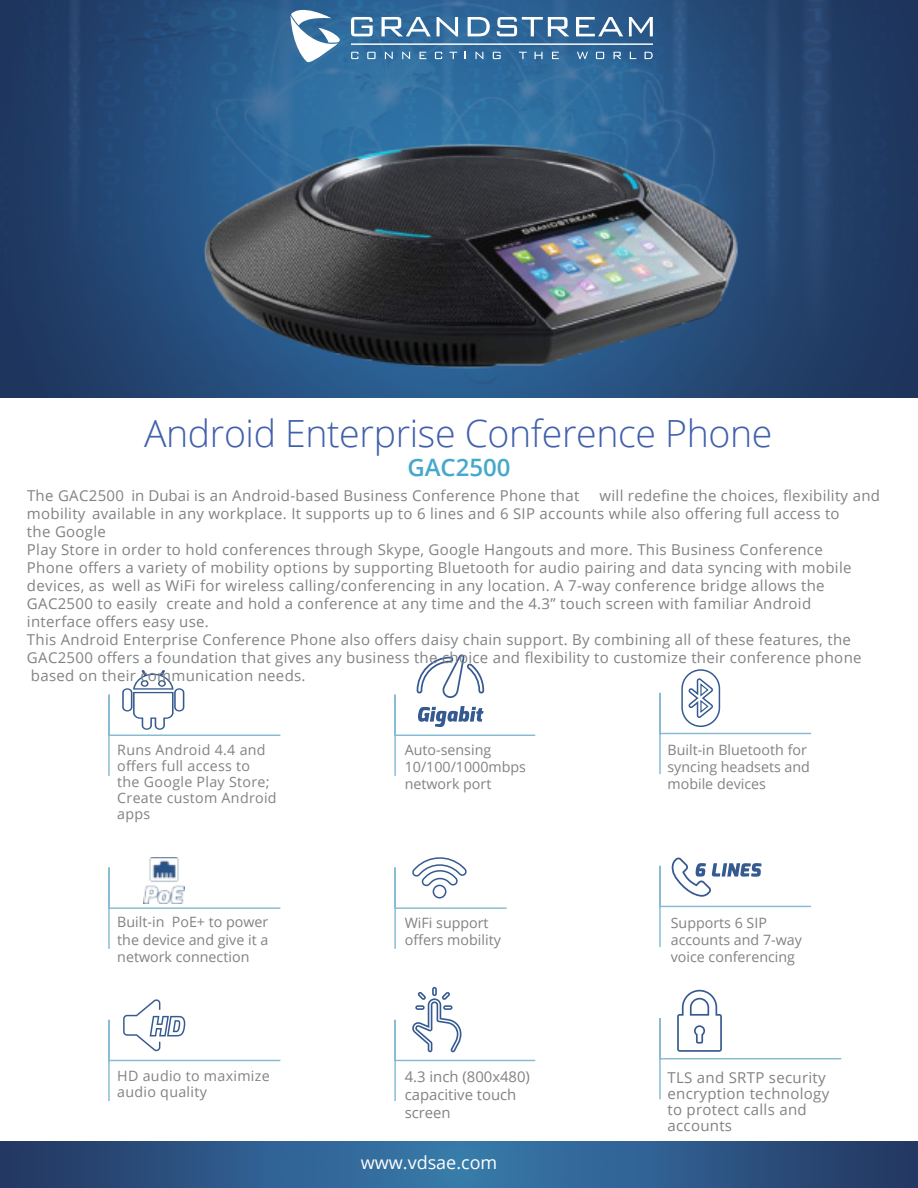
<style>
.page{position:relative;width:918px;height:1188px;background:#fff}
.page>*{position:absolute;margin:0;border:0;box-sizing:border-box;transform-origin:0 0}
.t1{font:300 37.5px "Open Sans";letter-spacing:-.01em;color:#4160ac}
.t2{font:600 24px "Open Sans";color:#46a8ca}
.t3{font:18px "Open Sans";color:#fff}
.t4{font:15px/18px "Open Sans";letter-spacing:.02em;color:#808284}
.t5{font:14.85px/17.9px "Open Sans";color:#808284}
.t6{font:14.25px/17.1px "Open Sans";color:#808284}
.t7{font:14.25px/16.2px "Open Sans";letter-spacing:.02em;color:#808284}
</style>
<div class="page">
<img style="left:0;top:0;width:918px;height:397px">
<svg style="left:291px;top:10px;width:49px;height:52px"></svg>
<svg style="left:351px;top:17px;width:22px;height:19px"></svg>
<svg style="left:382px;top:17px;width:49px;height:19px"></svg>
<svg style="left:437px;top:17px;width:21px;height:19px"></svg>
<svg style="left:468px;top:17px;width:22px;height:19px"></svg>
<svg style="left:497px;top:17px;width:72px;height:19px"></svg>
<svg style="left:576px;top:17px;width:47px;height:19px"></svg>
<svg style="left:629px;top:17px;width:24px;height:19px"></svg>
<svg style="left:351px;top:52px;width:7px;height:7px"></svg>
<svg style="left:367px;top:52px;width:9px;height:7px"></svg>
<svg style="left:385px;top:52px;width:8px;height:7px"></svg>
<svg style="left:402px;top:52px;width:8px;height:7px"></svg>
<svg style="left:420px;top:52px;width:6px;height:7px"></svg>
<svg style="left:435px;top:52px;width:7px;height:7px"></svg>
<svg style="left:449px;top:52px;width:8px;height:7px"></svg>
<svg style="left:476px;top:52px;width:7px;height:7px"></svg>
<svg style="left:493px;top:52px;width:8px;height:7px"></svg>
<svg style="left:519px;top:52px;width:8px;height:7px"></svg>
<svg style="left:535px;top:52px;width:8px;height:7px"></svg>
<svg style="left:552px;top:52px;width:7px;height:7px"></svg>
<svg style="left:645px;top:52px;width:8px;height:7px"></svg>
<svg style="left:596px;top:52px;width:8px;height:7px"></svg>
<svg style="left:614px;top:52px;width:7px;height:7px"></svg>
<svg style="left:630px;top:52px;width:6px;height:7px"></svg>
<svg style="left:577px;top:52px;width:11px;height:7px"></svg>
<hr style="left:351px;top:44px;width:302px;height:1px;background:#fff">
<svg style="left:0;top:1142px;width:918px;height:46px;background:#2d5988"></svg>
<img style="left:123px;top:84px;width:635px;height:313px">
<svg style="left:108px;top:670px;width:173px;height:106px"></svg>
<svg style="left:394px;top:654px;width:142px;height:122px"></svg>
<svg style="left:659px;top:669px;width:153px;height:106px"></svg>
<svg style="left:108px;top:867px;width:173px;height:82px"></svg>
<img style="left:143px;top:857px;width:42px;height:46px">
<svg style="left:394px;top:857px;width:113px;height:92px"></svg>
<svg style="left:659px;top:857px;width:153px;height:90px"></svg>
<svg style="left:108px;top:999px;width:173px;height:102px"></svg>
<svg style="left:394px;top:987px;width:142px;height:114px"></svg>
<svg style="left:659px;top:990px;width:183px;height:110px"></svg>
<h1 class="t1" style="left:144px;top:418px;width:630px">Android Enterprise Conference Phone</h1>
<h2 class="t2" style="left:407px;top:453px;width:105px">GAC2500</h2>
<p class="t4" style="left:27px;top:486px;width:855px;text-indent:573px">will redefine the choices, flexibility and mobility available in any workplace. It supports up to 6 lines and 6 SIP accounts while also offering full access to<br>the Google<br>Play Store in order to hold conferences through Skype, Google Hangouts and more. This Business Conference<br>Phone offers a variety of mobility options by supporting Bluetooth for audio pairing and data syncing with mobile devices, as well as WiFi for wireless calling/conferencing in any location. A 7-way conference bridge allows the GAC2500 to easily create and hold a conference at any time and the 4.3” touch screen with familiar Android<br>interface offers easy use.<br>This Android Enterprise Conference Phone also offers daisy chain support. By combining all of these features, the GAC2500 offers a foundation that gives any business the choice and flexibility to customize their conference phone based on their communication needs.</p>
<p class="t4" style="left:27px;top:486px;width:554px">The GAC2500 in Dubai is an Android-based Business Conference Phone that</p>
<p class="t7" style="left:117px;top:741px;width:161px">Runs Android 4.4 and offers full access to<br>the Google Play Store;<br>Create custom Android apps</p>
<p class="t6" style="left:405px;top:740px;width:123px">Auto-sensing<br>10/100/1000mbps network port</p>
<p class="t6" style="left:668px;top:741px;width:144px">Built-in Bluetooth for syncing headsets and mobile devices</p>
<p class="t6" style="left:117px;top:913px;width:153px;text-align:justify">Built-in PoE+ to power the device and give it a network connection</p>
<p class="t6" style="left:405px;top:914px;width:98px">WiFi support offers mobility</p>
<p class="t6" style="left:671px;top:913px;width:133px">Supports 6 SIP accounts and 7-way voice conferencing</p>
<p class="t7" style="left:117px;top:1067px;width:154px">HD audio to maximize audio quality</p>
<p class="t5" style="left:405px;top:1067px;width:127px">4.3 inch (800x480) capacitive touch screen</p>
<p class="t4" style="left:668px;top:1069px;width:163px;line-height:16.2px">TLS and SRTP security encryption technology to protect calls and accounts</p>
<p class="t3" style="left:361px;top:1150px;width:138px">www.vdsae.com</p>
</div>
